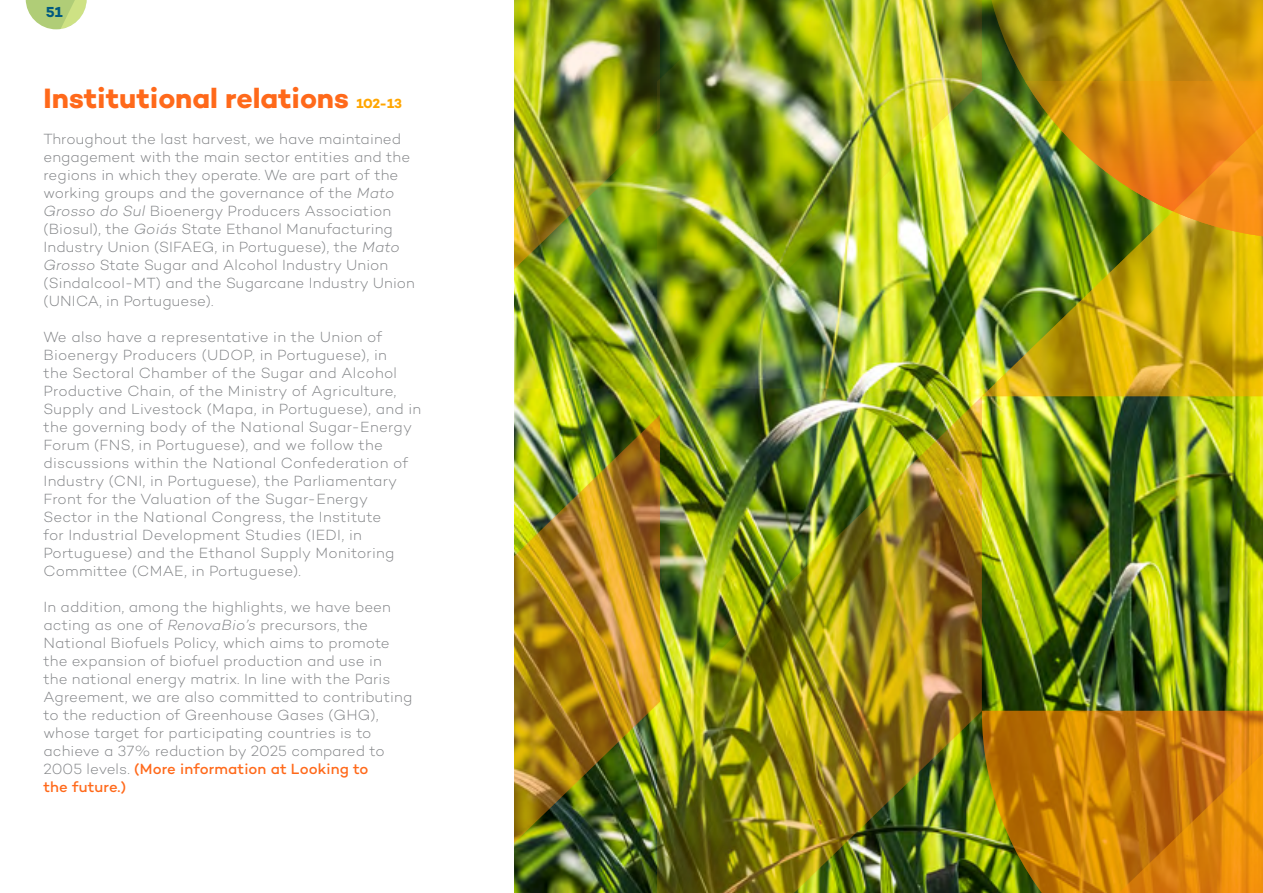
<style>
.page{position:relative;width:1263px;height:893px;background:#fff}
.page>*{position:absolute;margin:0;border:0;box-sizing:border-box;transform-origin:0 0}
.t1{font:700 28.5px "Campton";color:#ff691a}
.t2{font:300 15px/18px "Campton";letter-spacing:.01em;color:#808285}
.t3{font:700 14.7px "Campton";color:#005980}
.s1{font-size:13.5px;color:#ffa600}
.s2{font-style:italic}
.s3{font-weight:500;color:#ff691a}
</style>
<div class="page">
<svg style="left:26px;top:0;width:61px;height:29px"></svg>
<img style="left:514px;top:0;width:749px;height:893px">
<img style="left:660px;top:396px;width:322px;height:497px">
<img style="left:660px;top:0;width:322px;height:396px">
<img style="left:983px;top:0;width:280px;height:82px">
<img style="left:983px;top:82px;width:280px;height:314px">
<svg style="left:983px;top:711px;width:280px;height:182px;background:#c47d08"></svg>
<img style="left:515px;top:415px;width:145px;height:478px">
<img style="left:515px;top:0;width:145px;height:415px">
<p class="t3" style="left:46px;top:3px;width:18px">51</p>
<h1 class="t1" style="left:44px;top:80px;width:360px">Institutional relations <span class="s1">102-13</span></h1>
<p class="t2" style="left:44px;top:130px;width:373px">Throughout the last harvest, we have maintained engagement with the main sector entities and the regions in which they operate. We are part of the working groups and the governance of the <span class="s2">Mato Grosso do Sul</span> Bioenergy Producers Association (Biosul), the <span class="s2">Goiás</span> State Ethanol Manufacturing Industry Union (SIFAEG, in Portuguese), the <span class="s2">Mato Grosso</span> State Sugar and Alcohol Industry Union (Sindalcool-MT) and the Sugarcane Industry Union (UNICA, in Portuguese).</p>
<p class="t2" style="left:44px;top:328px;width:379px">We also have a representative in the Union of Bioenergy Producers (UDOP, in Portuguese), in<br>the Sectoral Chamber of the Sugar and Alcohol Productive Chain, of the Ministry of Agriculture, Supply and Livestock (Mapa, in Portuguese), and in the governing body of the National Sugar-Energy Forum (FNS, in Portuguese), and we follow the discussions within the National Confederation of Industry (CNI, in Portuguese), the Parliamentary Front for the Valuation of the Sugar-Energy<br>Sector in the National Congress, the Institute<br>for Industrial Development Studies (IEDI, in Portuguese) and the Ethanol Supply Monitoring Committee (CMAE, in Portuguese).</p>
<p class="t2" style="left:44px;top:598px;width:370px">In addition, among the highlights, we have been acting as one of <span class="s2">RenovaBio’s</span> precursors, the National Biofuels Policy, which aims to promote the expansion of biofuel production and use in<br>the national energy matrix. In line with the Paris Agreement, we are also committed to contributing to the reduction of Greenhouse Gases (GHG), whose target for participating countries is to achieve a 37% reduction by 2025 compared to 2005 levels. <span class="s3">(More information at Looking to<br>the future.)</span></p>
</div>
